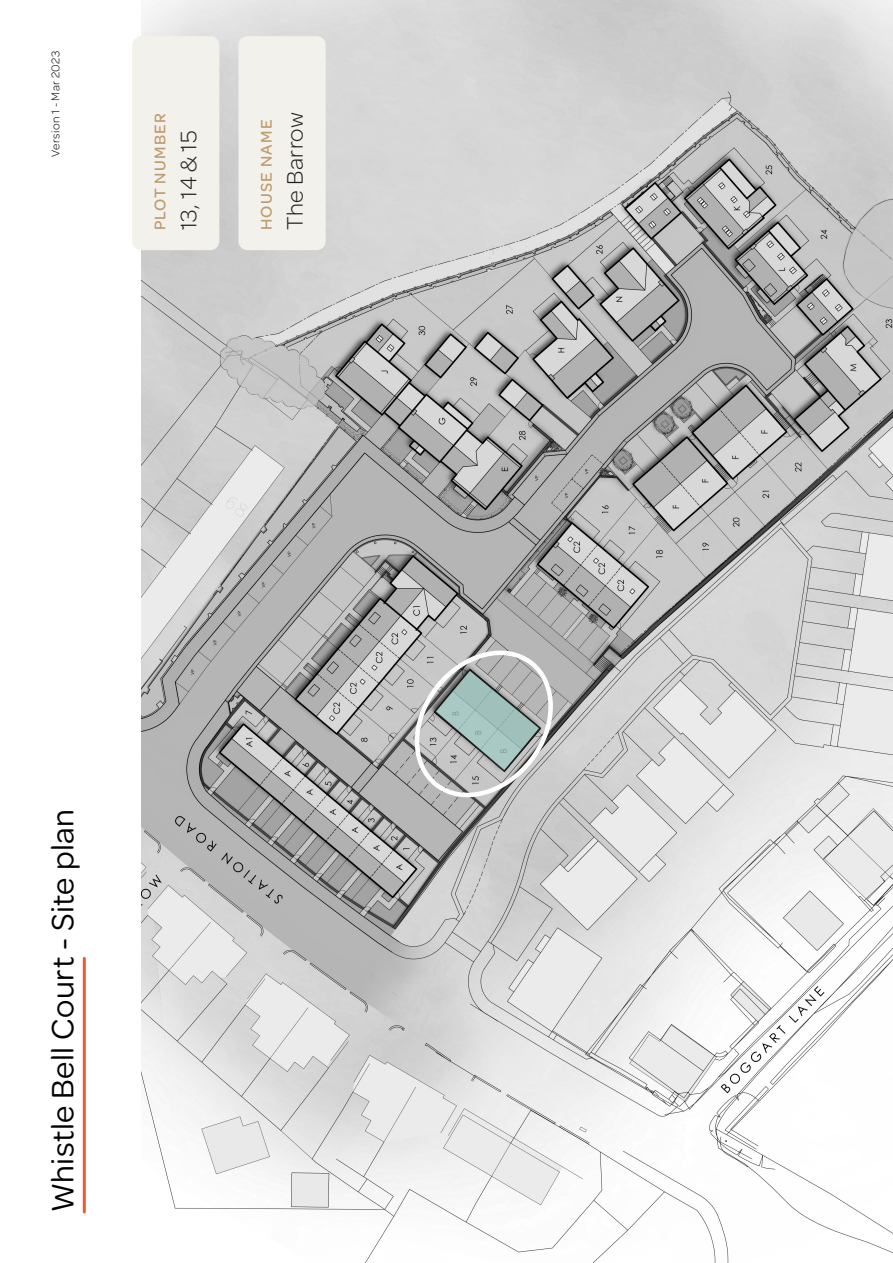
<style>
.page{position:relative;width:893px;height:1263px;background:#fff}
.page>*{position:absolute;margin:0;border:0;box-sizing:border-box;transform-origin:0 0}
.Sub_Heading_Black{font:33px "Omnes";letter-spacing:.015em;color:#000}
.t1{font:300 24px "Omnes";letter-spacing:.02em;color:#231f20}
.t2{font:500 16.5px "Omnes";letter-spacing:.075em;color:#bf9c70}
.Small_text{font:300 12px "Omnes";letter-spacing:.035em;color:#000}
</style>
<div class="page">
<img style="left:142px;top:0;width:751px;height:1263px">
<hr style="left:83px;top:958px;width:3px;height:254px;background:#f05a30">
<div style="left:132px;top:36px;width:87px;height:214px;background:#f3f1eb;border-radius:9px"></div>
<div style="left:238px;top:36px;width:88px;height:214px;background:#f3f1eb;border-radius:9px"></div>
<svg style="left:404px;top:636px;width:159px;height:169px;background:#b3b9b8"></svg>
<p class="Small_text" style="left:48px;top:157px;width:107px;rotate:-90deg">Version 1 - Mar 2023</p>
<p class="t2" style="left:149px;top:230px;width:118px;rotate:-90deg">PLOT NUMBER</p>
<p class="t1" style="left:173px;top:230px;width:101px;rotate:-90deg">13, 14 &amp; 15</p>
<p class="t2" style="left:255px;top:230px;width:112px;rotate:-90deg">HOUSE NAME</p>
<p class="t1" style="left:279px;top:230px;width:120px;rotate:-90deg">The Barrow</p>
<p class="Sub_Heading_Black" style="left:40px;top:1212px;width:404px;rotate:-90deg">Whistle Bell Court - Site plan</p>
</div>
